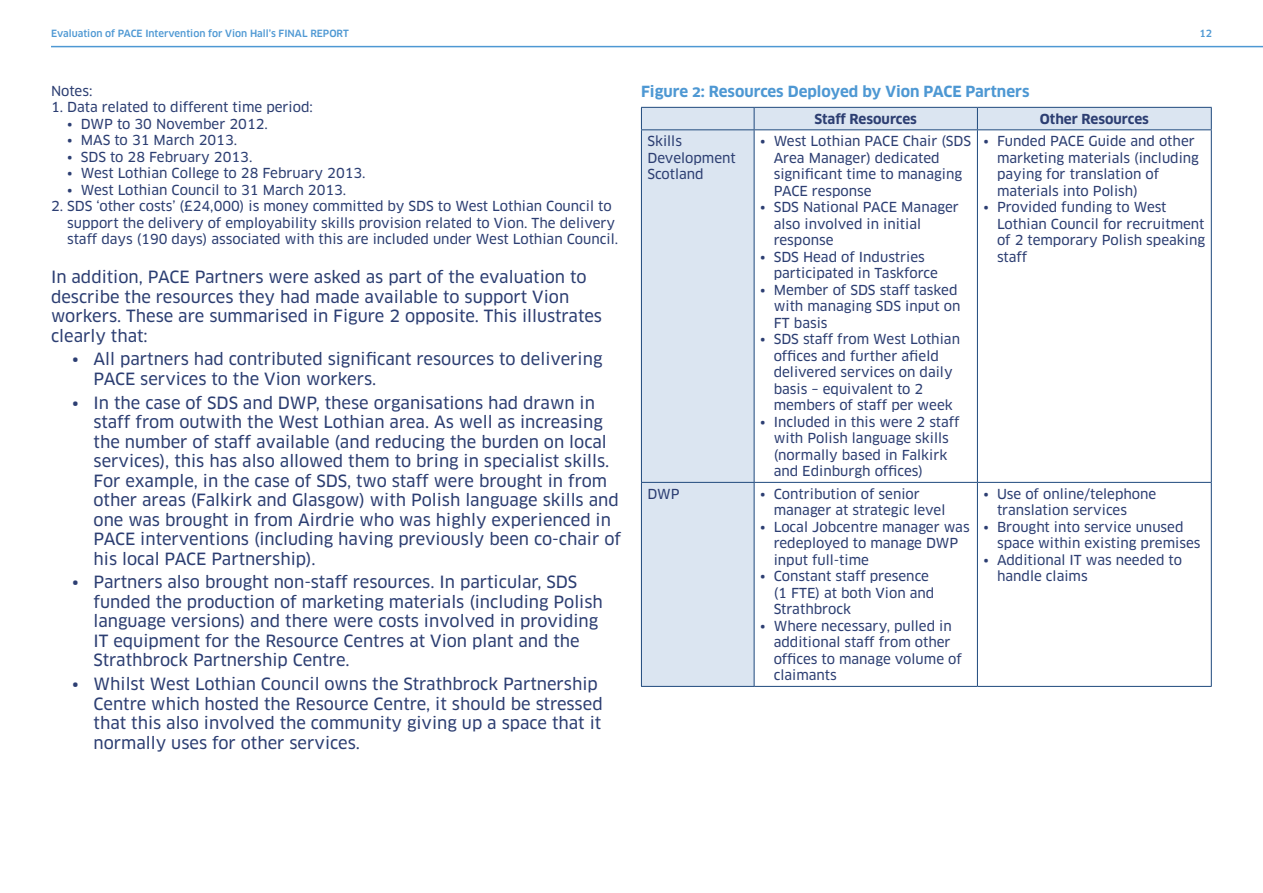
<style>
.page{position:relative;width:1263px;height:893px;background:#fff}
.page>*{position:absolute;margin:0;border:0;box-sizing:border-box;transform-origin:0 0}
.t1{font:16.5px/19.5px "Clan News";color:#2c3e72}
.t2{font:700 15px "Clan OSF";color:#4e98d3}
.t3{font:13.5px/16.5px "Clan News";color:#2c3e72}
.t4{font:700 13.5px "Clan";letter-spacing:-.005em;color:#2c3e72}
.t5{font:500 9.75px "Clan";color:#4e98d3}
</style>
<div class="page">
<hr style="left:51px;top:46px;width:1212px;height:1px;background:#4e98d3">
<svg style="left:642px;top:108px;width:569px;height:578px"></svg>
<hr style="left:641px;top:107px;width:113px;height:1px;background:#1f497d">
<svg style="left:641px;top:108px;width:1px;height:21px"></svg>
<hr style="left:754px;top:107px;width:223px;height:1px;background:#1f497d">
<svg style="left:754px;top:108px;width:1px;height:21px"></svg>
<hr style="left:977px;top:107px;width:235px;height:1px;background:#1f497d">
<svg style="left:977px;top:108px;width:1px;height:21px"></svg>
<svg style="left:1211px;top:108px;width:1px;height:21px"></svg>
<hr style="left:641px;top:129px;width:113px;height:1px;background:#1f497d">
<hr style="left:641px;top:130px;width:1px;height:352px;background:#1f497d">
<hr style="left:754px;top:129px;width:223px;height:1px;background:#1f497d">
<hr style="left:754px;top:130px;width:1px;height:352px;background:#1f497d">
<hr style="left:977px;top:129px;width:235px;height:1px;background:#1f497d">
<hr style="left:977px;top:130px;width:1px;height:352px;background:#1f497d">
<hr style="left:1211px;top:130px;width:1px;height:352px;background:#1f497d">
<hr style="left:641px;top:482px;width:113px;height:1px;background:#1f497d">
<hr style="left:641px;top:483px;width:1px;height:203px;background:#1f497d">
<hr style="left:754px;top:482px;width:223px;height:1px;background:#1f497d">
<hr style="left:754px;top:483px;width:1px;height:203px;background:#1f497d">
<hr style="left:977px;top:482px;width:235px;height:1px;background:#1f497d">
<hr style="left:977px;top:483px;width:1px;height:203px;background:#1f497d">
<hr style="left:1211px;top:483px;width:1px;height:203px;background:#1f497d">
<hr style="left:641px;top:686px;width:113px;height:1px;background:#1f497d">
<hr style="left:754px;top:686px;width:223px;height:1px;background:#1f497d">
<hr style="left:977px;top:686px;width:235px;height:1px;background:#1f497d">
<p class="t5" style="left:51px;top:28px;width:299px">Evaluation of PACE Intervention for Vion Hall’s FINAL REPORT</p>
<p class="t5" style="left:1199px;top:28px;width:14px">12</p>
<p class="t3" style="left:51px;top:83px;width:43px">Notes:</p>
<p class="t3" style="left:51px;top:99px;width:263px">1. Data related to different time period:</p>
<p class="t3" style="left:67px;top:116px;width:202px">• DWP to 30 November 2012.</p>
<p class="t3" style="left:67px;top:132px;width:171px">• MAS to 31 March 2013.</p>
<p class="t3" style="left:67px;top:149px;width:187px">• SDS to 28 February 2013.</p>
<p class="t3" style="left:67px;top:165px;width:300px">• West Lothian College to 28 February 2013.</p>
<p class="t3" style="left:67px;top:182px;width:281px">• West Lothian Council to 31 March 2013.</p>
<p class="t3" style="left:67px;top:198px;width:552px;text-indent:-16px">2. SDS ‘other costs’ (£24,000) is money committed by SDS to West Lothian Council to support the delivery of employability skills provision related to Vion. The delivery staff days (190 days) associated with this are included under West Lothian Council.</p>
<p class="t1" style="left:51px;top:267px;width:552px">In addition, PACE Partners were asked as part of the evaluation to describe the resources they had made available to support Vion workers. These are summarised in Figure 2 opposite. This illustrates clearly that:</p>
<p class="t1" style="left:94px;top:350px;width:510px;text-indent:-21px">• All partners had contributed significant resources to delivering<br>PACE services to the Vion workers.</p>
<p class="t1" style="left:94px;top:393px;width:529px;text-indent:-21px">• In the case of SDS and DWP, these organisations had drawn in staff from outwith the West Lothian area. As well as increasing the number of staff available (and reducing the burden on local services), this has also allowed them to bring in specialist skills.<br>For example, in the case of SDS, two staff were brought in from other areas (Falkirk and Glasgow) with Polish language skills and one was brought in from Airdrie who was highly experienced in PACE interventions (including having previously been co-chair of his local PACE Partnership).</p>
<p class="t1" style="left:94px;top:573px;width:511px;text-indent:-21px">• Partners also brought non-staff resources. In particular, SDS funded the production of marketing materials (including Polish language versions) and there were costs involved in providing IT equipment for the Resource Centres at Vion plant and the Strathbrock Partnership Centre.</p>
<p class="t1" style="left:94px;top:675px;width:511px;text-indent:-21px">• Whilst West Lothian Council owns the Strathbrock Partnership Centre which hosted the Resource Centre, it should be stressed that this also involved the community giving up a space that it normally uses for other services.</p>
<p class="t2" style="left:641px;top:82px;width:390px">Figure 2: Resources Deployed by Vion PACE Partners</p>
<p class="t4" style="left:814px;top:111px;width:104px">Staff Resources</p>
<p class="t4" style="left:1040px;top:111px;width:111px">Other Resources</p>
<p class="t3" style="left:647px;top:133px;width:90px">Skills<br>Development<br>Scotland</p>
<p class="t3" style="left:774px;top:133px;width:199px;text-indent:-14px">• West Lothian PACE Chair (SDS<br>Area Manager) dedicated significant time to managing<br>PACE response</p>
<p class="t3" style="left:774px;top:199px;width:187px;text-indent:-14px">• SDS National PACE Manager also involved in initial response</p>
<p class="t3" style="left:774px;top:249px;width:166px;text-indent:-14px">• SDS Head of Industries participated in Taskforce</p>
<p class="t3" style="left:774px;top:282px;width:188px;text-indent:-14px">• Member of SDS staff tasked with managing SDS input on<br>FT basis</p>
<p class="t3" style="left:774px;top:331px;width:188px;text-indent:-14px">• SDS staff from West Lothian offices and further afield delivered services on daily basis – equivalent to 2 members of staff per week</p>
<p class="t3" style="left:774px;top:414px;width:187px;text-indent:-14px">• Included in this were 2 staff with Polish language skills (normally based in Falkirk and Edinburgh offices)</p>
<p class="t3" style="left:997px;top:133px;width:204px;text-indent:-14px">• Funded PACE Guide and other marketing materials (including paying for translation of materials into Polish)</p>
<p class="t3" style="left:997px;top:199px;width:210px;text-indent:-14px">• Provided funding to West<br>Lothian Council for recruitment of 2 temporary Polish speaking staff</p>
<p class="t3" style="left:647px;top:486px;width:34px">DWP</p>
<p class="t3" style="left:774px;top:486px;width:173px;text-indent:-14px">• Contribution of senior manager at strategic level</p>
<p class="t3" style="left:774px;top:519px;width:197px;text-indent:-14px">• Local Jobcentre manager was redeployed to manage DWP input full-time</p>
<p class="t3" style="left:774px;top:568px;width:162px;text-indent:-14px">• Constant staff presence (1 FTE) at both Vion and<br>Strathbrock</p>
<p class="t3" style="left:774px;top:618px;width:190px;text-indent:-14px">• Where necessary, pulled in additional staff from other offices to manage volume of claimants</p>
<p class="t3" style="left:997px;top:486px;width:161px;text-indent:-14px">• Use of online/telephone translation services</p>
<p class="t3" style="left:997px;top:519px;width:205px;text-indent:-14px">• Brought into service unused space within existing premises</p>
<p class="t3" style="left:997px;top:552px;width:187px;text-indent:-14px">• Additional IT was needed to handle claims</p>
</div>
